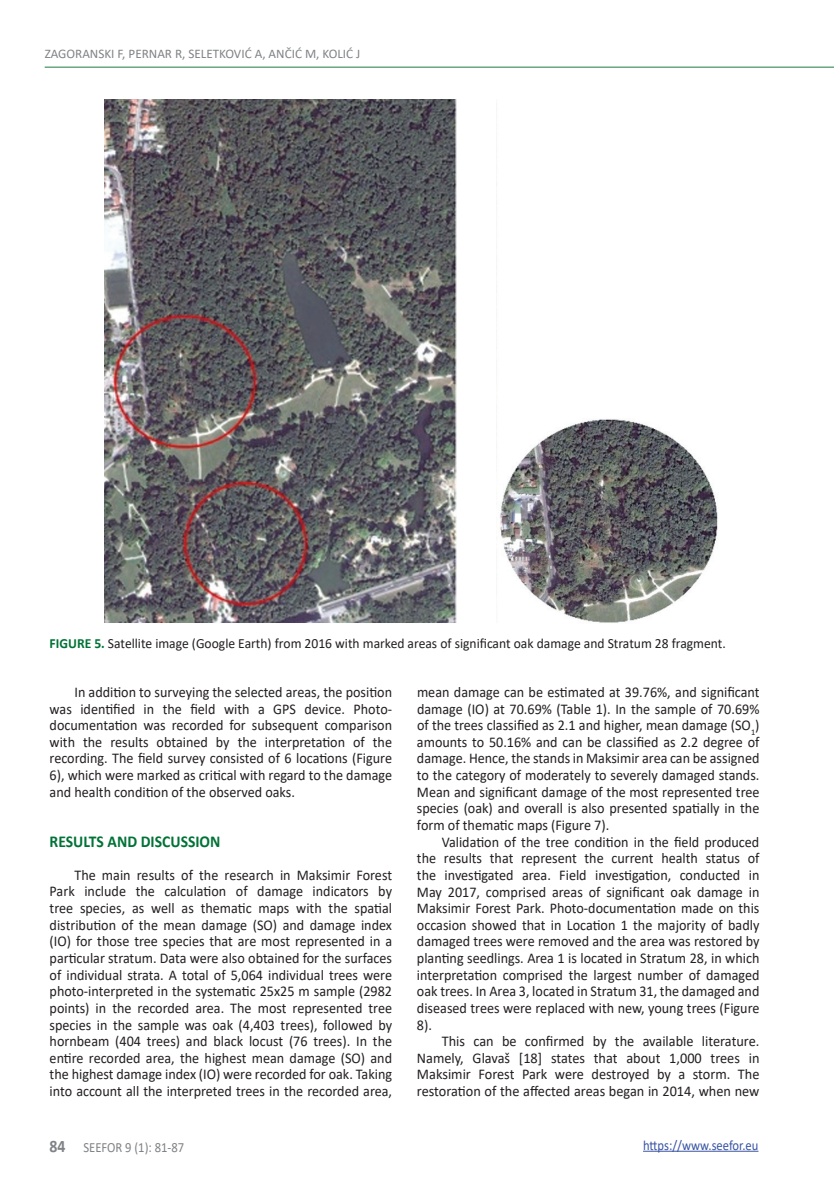
<style>
.page{position:relative;width:834px;height:1191px;background:#fff}
.page>*{position:absolute;margin:0;border:0;box-sizing:border-box;transform-origin:0 0}
.t1{font:700 16.62px "Calibri";color:#007236;scale:.94 1}
.t2{font:14.88px/16.6px "Calibri";color:#231f20;text-align:justify;scale:.95 1}
.t3{font:14.88px/16.6px "Calibri";color:#231f20;text-align:justify;scale:.96 1}
.t4{font:14px "Calibri";color:#231f20}
.t5{font:14px "Calibri";color:#3853a3;scale:.9 1}
.t6{font:14px "Calibri";color:#808285;scale:.9 1}
.t7{font:13.12px "Calibri";color:#808285}
.s1{font-weight:700;color:#007236}
.s2{font-weight:700;font-size:17.5px}
</style>
<div class="page">
<hr style="left:45px;top:67px;width:788px;height:1px;background:#4f9b70">
<hr style="left:643px;top:1150px;width:115px;height:1px;background:#3853a3">
<img style="left:104px;top:99px;width:352px;height:524px">
<img style="left:500px;top:419px;width:218px;height:204px">
<p class="t7" style="left:45px;top:44px;width:317px">ZAGORANSKI F, PERNAR R, SELETKOVIĆ A, ANČIĆ M, KOLIĆ J</p>
<p class="t4" style="left:50px;top:633px;width:677px"><span class="s1">FIGURE 5.</span> Satellite image (Google Earth) from 2016 with marked areas of significant oak damage and Stratum 28 fragment.</p>
<p class="t2" style="left:50px;top:683px;width:362px;text-indent:25px">In addition to surveying the selected areas, the position was identified in the field with a GPS device. Photo&shy;documentation was recorded for subsequent comparison with the results obtained by the interpretation of the recording. The field survey consisted of 6 locations (Figure 6), which were marked as critical with regard to the damage and health condition of the observed oaks.</p>
<p class="t1" style="left:50px;top:829px;width:181px">RESULTS AN D DISCUSSION</p>
<p class="t2" style="left:50px;top:866px;width:362px;text-indent:25px">The main results of the research in Maksimir Forest Park include the calculation of damage indicators by tree species, as well as thematic maps with the spatial distribution of the mean damage (SO) and damage index (IO) for those tree species that are most represented in a particular stratum. Data were also obtained for the surfaces of individual strata. A total of 5,064 individual trees were photo-interpreted in the systematic 25x25 m sample (2982 points) in the recorded area. The most represented tree species in the sample was oak (4,403 trees), followed by hornbeam (404 trees) and black locust (76 trees). In the entire recorded area, the highest mean damage (SO) and the highest damage index (IO) were recorded for oak. Taking into account all the interpreted trees in the recorded area,</p>
<p class="t6" style="left:50px;top:1137px;width:151px"><span class="s2">84</span> SEEFOR 9 (1): 81-87</p>
<p class="t2" style="left:417px;top:683px;width:362px">mean damage can be estimated at 39.76%, and significant damage (IO) at 70.69% (Table 1). In the sample of 70.69% of the trees classified as 2.1 and higher, mean damage (SO<sub>1</sub>) amounts to 50.16% and can be classified as 2.2 degree of damage. Hence, the stands in Maksimir area can be assigned to the category of moderately to severely damaged stands.<br>Mean and significant damage of the most represented tree species (oak) and overall is also presented spatially in the form of thematic maps (Figure 7).</p>
<p class="t2" style="left:417px;top:833px;width:362px;text-indent:25px">Validation of the tree condition in the field produced the results that represent the current health status of the investigated area. Field investigation, conducted in May 2017, comprised areas of significant oak damage in Maksimir Forest Park. Photo-documentation made on this occasion showed that in Location 1 the majority of badly damaged trees were removed and the area was restored by planting seedlings. Area 1 is located in Stratum 28, in which interpretation comprised the largest number of damaged oak trees. In Area 3, located in Stratum 31, the damaged and diseased trees were replaced with new, young trees (Figure 8).</p>
<p class="t3" style="left:417px;top:1032px;width:358px;text-indent:25px">This can be confirmed by the available literature.<br>Namely, Glavaš [18] states that about 1,000 trees in Maksimir Forest Park were destroyed by a storm. The restoration of the affected areas began in 2014, when new</p>
<p class="t5" style="left:643px;top:1135px;width:130px">https://www.seefor.eu</p>
</div>
